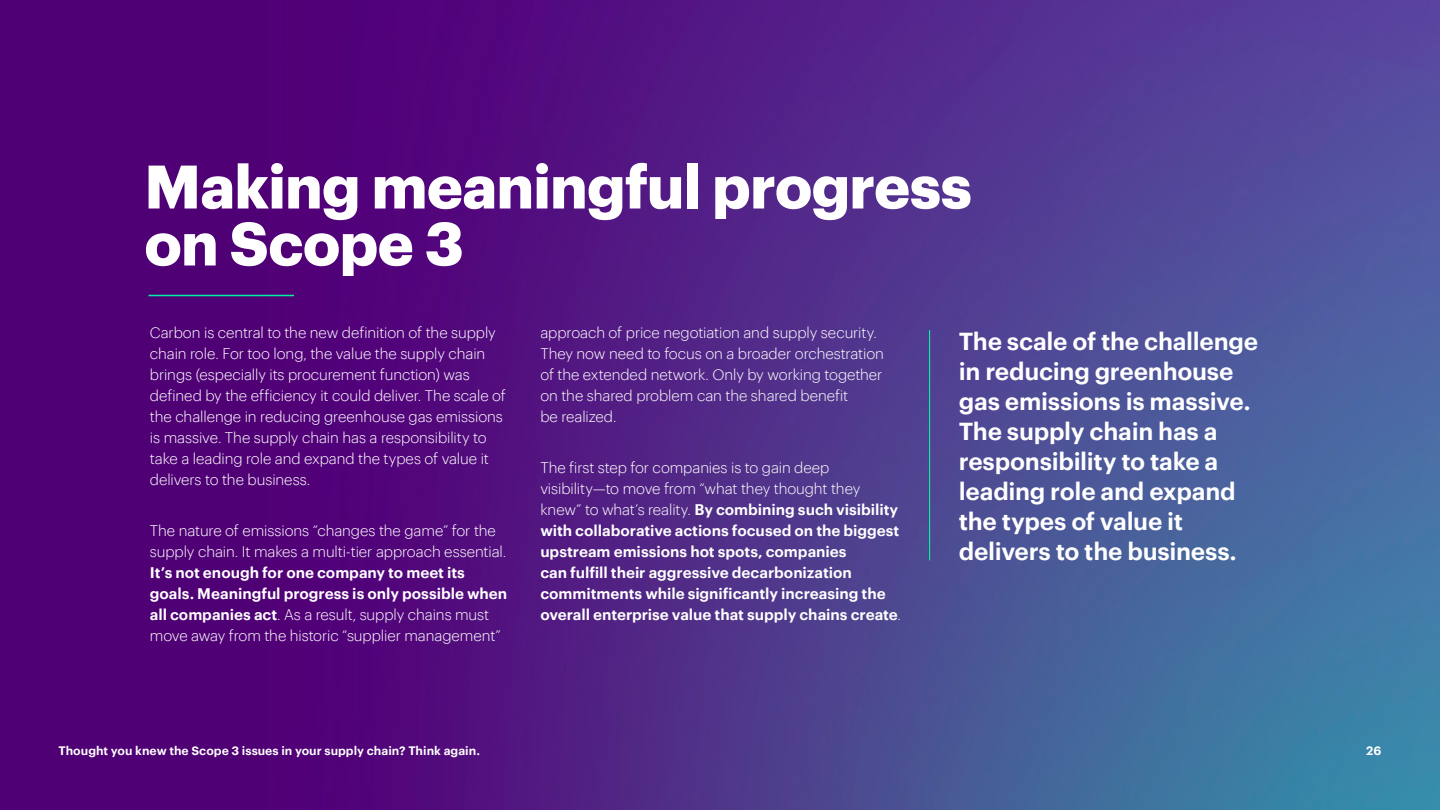
<style>
.page{position:relative;width:1440px;height:810px;background:#fff}
.page>*{position:absolute;margin:0;border:0;box-sizing:border-box;transform-origin:0 0}
.t1{font:700 60px/57px "Graphik";letter-spacing:-.02em;color:#fff}
.t2{font:600 24px/30px "Graphik";letter-spacing:-.01em;color:#fff}
.t3{font:300 15px/21px "Graphik";letter-spacing:-.005em;color:#fff}
.t4{font:600 15px/21px "Graphik";letter-spacing:-.005em;color:#fff}
.t5{font:600 12px "Graphik";color:#fff}
.s1{font-weight:300}
</style>
<div class="page">
<img style="left:0;top:0;width:1440px;height:810px">
<hr style="left:148px;top:295px;width:146px;height:1px;background:#05f0a5">
<hr style="left:929px;top:330px;width:1px;height:230px;background:#05f0a5">
<h1 class="t1" style="left:144px;top:153px;width:829px">Making meaningful progress on Scope 3</h1>
<p class="t3" style="left:150px;top:321px;width:358px">Carbon is central to the new definition of the supply chain role. For too long, the value the supply chain brings (especially its procurement function) was defined by the efficiency it could deliver. The scale of the challenge in reducing greenhouse gas emissions is massive. The supply chain has a responsibility to take a leading role and expand the types of value it delivers to the business.</p>
<p class="t3" style="left:150px;top:519px;width:358px">The nature of emissions “changes the game” for the supply chain. It makes a multi-tier approach essential.</p>
<p class="t4" style="left:150px;top:561px;width:359px">It’s not enough for one company to meet its goals. Meaningful progress is only possible when all companies act<span class="s1">. As a result, supply chains must move away from the historic “supplier management”</span></p>
<p class="t3" style="left:540px;top:321px;width:345px">approach of price negotiation and supply security.<br>They now need to focus on a broader orchestration of the extended network. Only by working together on the shared problem can the shared benefit<br>be realized.</p>
<p class="t4" style="left:540px;top:456px;width:362px"><span class="s1">The first step for companies is to gain deep visibility—to move from “what they thought they knew” to what’s reality.</span> By combining such visibility with collaborative actions focused on the biggest upstream emissions hot spots, companies<br>can fulfill their aggressive decarbonization commitments while significantly increasing the overall enterprise value that supply chains create<span class="s1">.</span></p>
<h2 class="t2" style="left:959px;top:324px;width:301px">The scale of the challenge in reducing greenhouse gas emissions is massive.<br>The supply chain has a responsibility to take a leading role and expand the types of value it delivers to the business.</h2>
<p class="t5" style="left:58px;top:742px;width:423px">Thought you knew the Scope 3 issues in your supply chain? Think again.</p>
<p class="t5" style="left:1366px;top:742px;width:17px">26</p>
</div>
